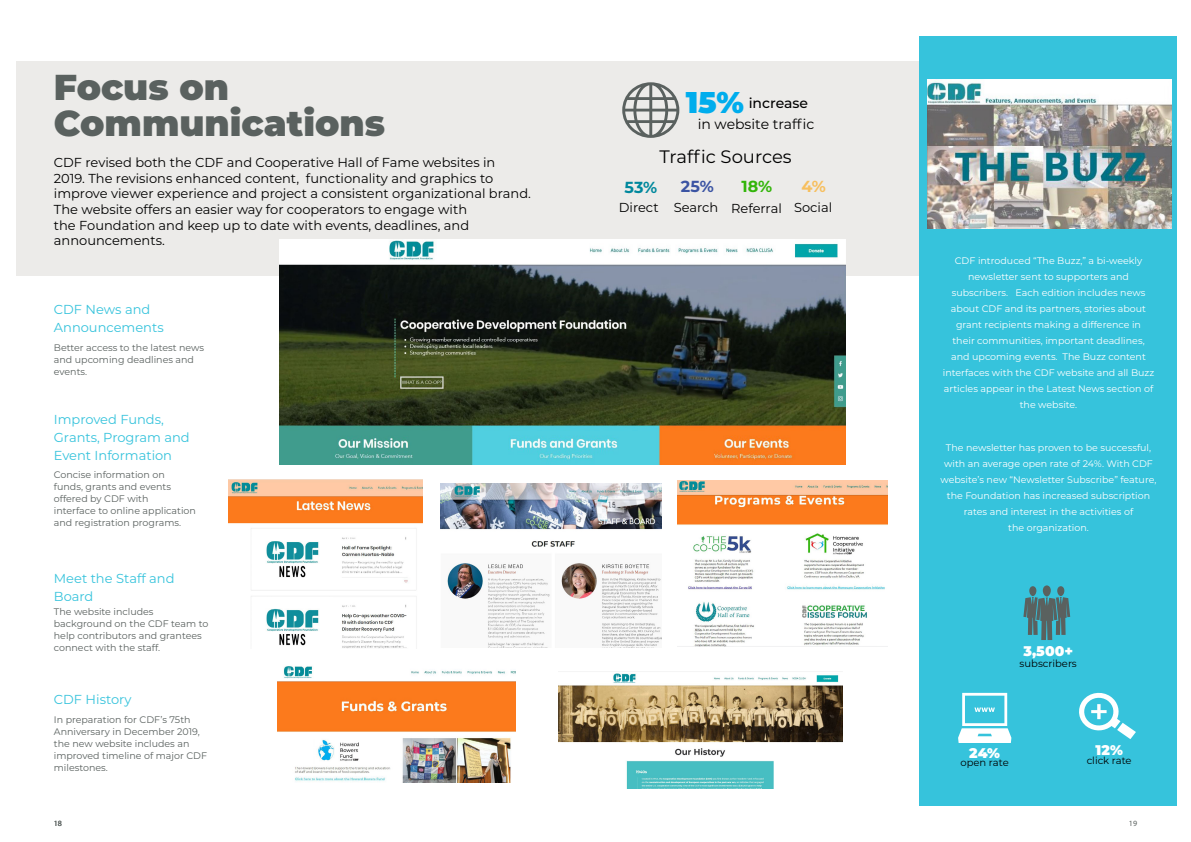
<style>
.page{position:relative;width:1191px;height:842px;background:#fff}
.page>*{position:absolute;margin:0;border:0;box-sizing:border-box;transform-origin:0 0}
.t1{font:900 36px/35.4px "Montserrat";color:#5a615f}
.t2{font:18px "Montserrat";color:#000}
.t3{font:700 16px "Montserrat";color:#00889d}
.t4{font:700 16px "Montserrat";color:#3b54a3}
.t5{font:700 16px "Montserrat";color:#33b50a}
.t6{font:700 16px "Montserrat";color:#f7bf5e}
.t7{font:14px/21.5px "Montserrat";color:#000}
.t8{font:900 14px "Montserrat";color:#fff}
.t9{font:13px/15.6px "Montserrat";color:#000}
.t10{font:13px/18px "Montserrat";color:#36c3dc}
.t11{font:10px "Montserrat";color:#000}
.t12{font:9.5px/16px "Montserrat";color:#fff;text-align:center}
.t13{font:9.5px/12px "Montserrat";color:#5a615f}
.t14{font:8px "Myriad Pro";color:#5a615f}
.s1{font-weight:900;font-size:30px;color:#00aded}
.s2{font-weight:500}
</style>
<div class="page">
<div style="left:16px;top:61px;width:905px;height:215px;background:#ecebe9"></div>
<div style="left:919px;top:36px;width:257px;height:770px;background:#36c3dc"></div>
<img style="left:927px;top:79px;width:244px;height:149px">
<img style="left:279px;top:239px;width:567px;height:225px">
<svg style="left:958px;top:693px;width:53px;height:50px"></svg>
<svg style="left:1079px;top:692px;width:57px;height:47px"></svg>
<div style="left:1042px;top:585px;width:8px;height:11px;background:#5a615f;border-radius:50%"></div>
<div style="left:1057px;top:586px;width:7px;height:10px;background:#5a615f;border-radius:50%"></div>
<div style="left:1029px;top:586px;width:7px;height:10px;background:#5a615f;border-radius:50%"></div>
<svg style="left:1023px;top:597px;width:47px;height:43px"></svg>
<img style="left:229px;top:479px;width:193px;height:169px">
<img style="left:277px;top:666px;width:238px;height:116px">
<img style="left:677px;top:480px;width:210px;height:166px">
<img style="left:558px;top:673px;width:284px;height:115px">
<img style="left:440px;top:484px;width:221px;height:164px">
<svg style="left:622px;top:82px;width:57px;height:56px"></svg>
<h1 class="t1" style="left:54px;top:68px;width:333px">Focus on<br>Communications</h1>
<p class="t9" style="left:54px;top:154px;width:478px">CDF revised both the CDF and Cooperative Hall of Fame websites in<br>2019. The revisions enhanced content, functionality and graphics to improve viewer experience and project a consistent organizational brand.<br>The website offers an easier way for cooperators to engage with<br>the Foundation and keep up to date with events, deadlines, and announcements.</p>
<h3 class="t10" style="left:54px;top:300px;width:111px">CDF News and<br>Announcements</h3>
<p class="t13" style="left:54px;top:341px;width:152px">Better access to the latest news and upcoming deadlines and events.</p>
<h3 class="t10" style="left:54px;top:410px;width:137px">Improved Funds,<br>Grants, Program and<br>Event Information</h3>
<p class="t13" style="left:54px;top:468px;width:144px">Concise information on funds, grants and events offered by CDF with<br>interface to online application and registration programs.</p>
<h3 class="t10" style="left:54px;top:569px;width:122px">Meet the Staff and<br>Board</h3>
<p class="t13" style="left:54px;top:605px;width:156px">The website includes background on the CDF team to help contributors and grantees connect with the staff.</p>
<h3 class="t10" style="left:54px;top:690px;width:79px">CDF History</h3>
<p class="t13" style="left:54px;top:713px;width:155px">In preparation for CDF’s 75th<br>Anniversary in December 2019, the new website includes an improved timeline of major CDF milestones.</p>
<h3 class="t7" style="left:697px;top:92px;width:118px;text-indent:-12px"><span class="s1">15%</span> <span class="s2">increase </span>in website traffic</h3>
<h2 class="t2" style="left:659px;top:144px;width:134px">Traffic Sources</h2>
<h3 class="t3" style="left:624px;top:176px;width:34px">53%</h3>
<h3 class="t9" style="left:619px;top:199px;width:41px">Direct</h3>
<h3 class="t4" style="left:681px;top:175px;width:34px">25%</h3>
<h3 class="t9" style="left:674px;top:199px;width:46px">Search</h3>
<h3 class="t5" style="left:741px;top:175px;width:32px">18%</h3>
<h3 class="t9" style="left:731px;top:200px;width:52px">Referral</h3>
<h3 class="t6" style="left:801px;top:175px;width:26px">4%</h3>
<h3 class="t9" style="left:794px;top:199px;width:40px">Social</h3>
<p class="t12" style="left:942px;top:252px;width:213px">CDF introduced “The Buzz,” a bi-weekly newsletter sent to supporters and subscribers. Each edition includes news about CDF and its partners, stories about grant recipients making a difference in<br>their communities, important deadlines, and upcoming events. The Buzz content interfaces with the CDF website and all Buzz articles appear in the Latest News section of the website.</p>
<p class="t12" style="left:940px;top:439px;width:217px">The newsletter has proven to be successful, with an average open rate of 24%. With CDF website’s new “Newsletter Subscribe” feature, the Foundation has increased subscription rates and interest in the activities of<br>the organization.</p>
<h3 class="t8" style="left:1023px;top:640px;width:51px">3,500+</h3>
<p class="t11" style="left:1019px;top:656px;width:59px">subscribers</p>
<h3 class="t8" style="left:969px;top:742px;width:32px">24%</h3>
<p class="t11" style="left:960px;top:756px;width:50px">open rate</p>
<h3 class="t8" style="left:1095px;top:739px;width:29px">12%</h3>
<p class="t11" style="left:1086px;top:753px;width:46px">click rate</p>
<p class="t14" style="left:54px;top:818px;width:10px">18</p>
<p class="t14" style="left:1128px;top:818px;width:10px">19</p>
</div>
